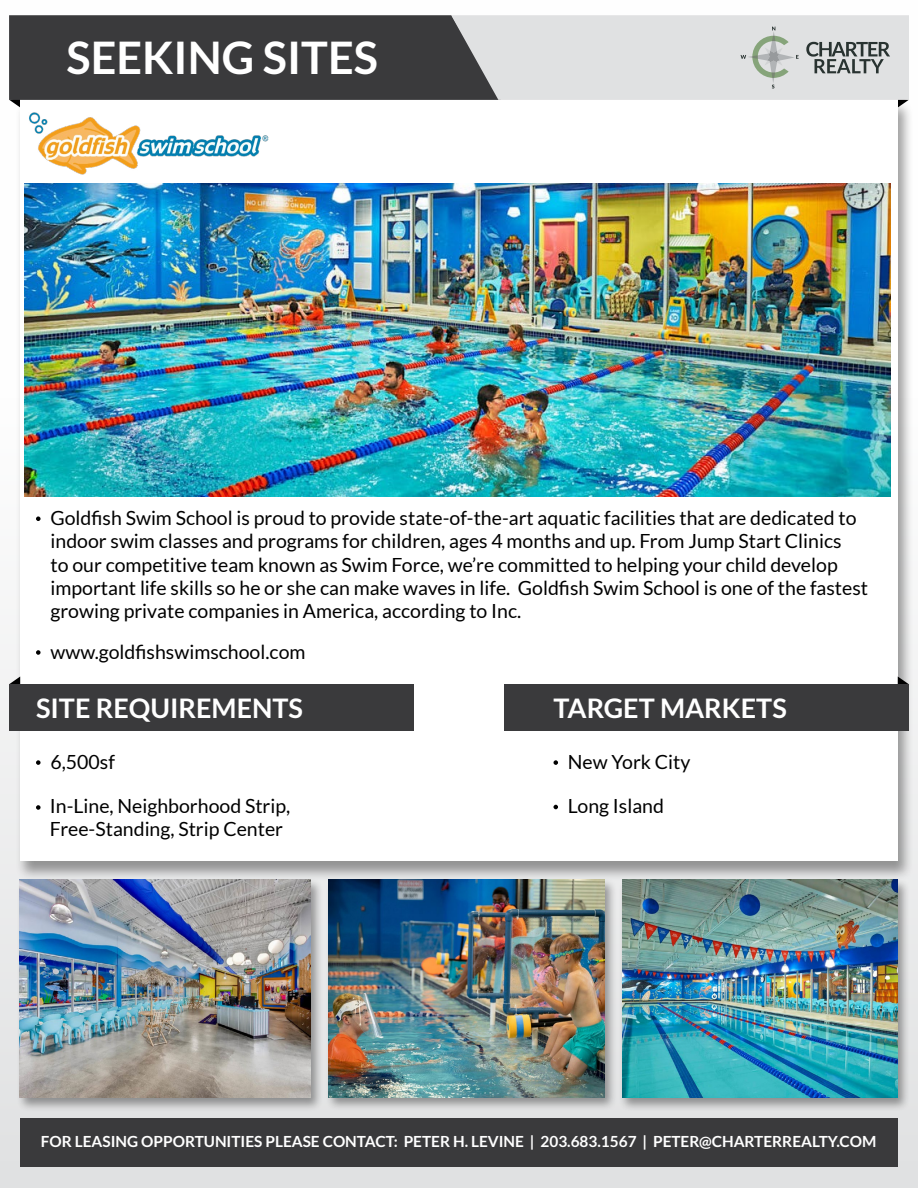
<style>
.page{position:relative;width:918px;height:1188px;background:#fff}
.page>*{position:absolute;margin:0;border:0;box-sizing:border-box;transform-origin:0 0}
.t1{font:700 45px "Lato";color:#fff}
.t2{font:700 27px "Lato";color:#fff}
.t3{font:19.5px/23.4px "Lato";color:#000}
.t4{font:700 15.3px "Lato";color:#fff}
</style>
<div class="page">
<div style="left:0;top:0;width:918px;height:1188px;background:linear-gradient(to bottom,#fff,#e2e3e4)"></div>
<div style="left:20px;top:1118px;width:878px;height:48px;background:#3a3a3c"></div>
<div style="left:15px;top:99px;width:898px;height:782px;background:#000;opacity:.38"></div>
<div style="left:20px;top:99px;width:878px;height:761px;background:#fff"></div>
<svg style="left:9px;top:677px;width:11px;height:7px"></svg>
<div style="left:9px;top:684px;width:405px;height:47px;background:#3a3a3c"></div>
<svg style="left:898px;top:676px;width:11px;height:8px"></svg>
<div style="left:505px;top:684px;width:404px;height:47px;background:#3a3a3c"></div>
<svg style="left:36px;top:516px;width:5px;height:5px"></svg>
<svg style="left:36px;top:650px;width:5px;height:5px"></svg>
<svg style="left:36px;top:805px;width:5px;height:5px"></svg>
<svg style="left:36px;top:760px;width:5px;height:5px"></svg>
<svg style="left:554px;top:760px;width:4px;height:5px"></svg>
<svg style="left:554px;top:805px;width:4px;height:4px"></svg>
<img style="left:29px;top:113px;width:239px;height:61px">
<img style="left:25px;top:184px;width:866px;height:313px">
<div style="left:619px;top:878px;width:292px;height:234px;background:#000;opacity:.38"></div>
<img style="left:622px;top:880px;width:276px;height:218px">
<div style="left:325px;top:878px;width:292px;height:234px;background:#000;opacity:.38"></div>
<img style="left:329px;top:880px;width:275px;height:217px">
<div style="left:16px;top:878px;width:307px;height:234px;background:#000;opacity:.38"></div>
<img style="left:20px;top:880px;width:291px;height:218px">
<svg style="left:9px;top:15px;width:900px;height:92px;background:#8e8f90"></svg>
<h1 class="t1" style="left:67px;top:32px;width:313px">SEEKING SITES</h1>
<p class="t3" style="left:51px;top:506px;width:819px">Goldfish Swim School is proud to provide state-of-the-art aquatic facilities that are dedicated to indoor swim classes and programs for children, ages 4 months and up. From Jump Start Clinics<br>to our competitive team known as Swim Force, we’re committed to helping your child develop important life skills so he or she can make waves in life. Goldfish Swim School is one of the fastest growing private companies in America, according to Inc.</p>
<p class="t3" style="left:51px;top:640px;width:257px">www.goldfishswimschool.com</p>
<h2 class="t2" style="left:36px;top:693px;width:269px">SITE REQUIREMENTS</h2>
<h2 class="t2" style="left:554px;top:692px;width:235px">TARGET MARKETS</h2>
<p class="t3" style="left:51px;top:750px;width:66px">6,500sf</p>
<p class="t3" style="left:568px;top:750px;width:124px">New York City</p>
<p class="t3" style="left:568px;top:794px;width:98px">Long Island</p>
<p class="t3" style="left:50px;top:794px;width:242px">In-Line, Neighborhood Strip,<br>Free-Standing, Strip Center</p>
<p class="t4" style="left:41px;top:1133px;width:837px">FOR LEASING OPPORTUNITIES PLEASE CONTACT: PETER H. LEVINE | 203.683.1567 | PETER@CHARTERREALTY.COM</p>
</div>
